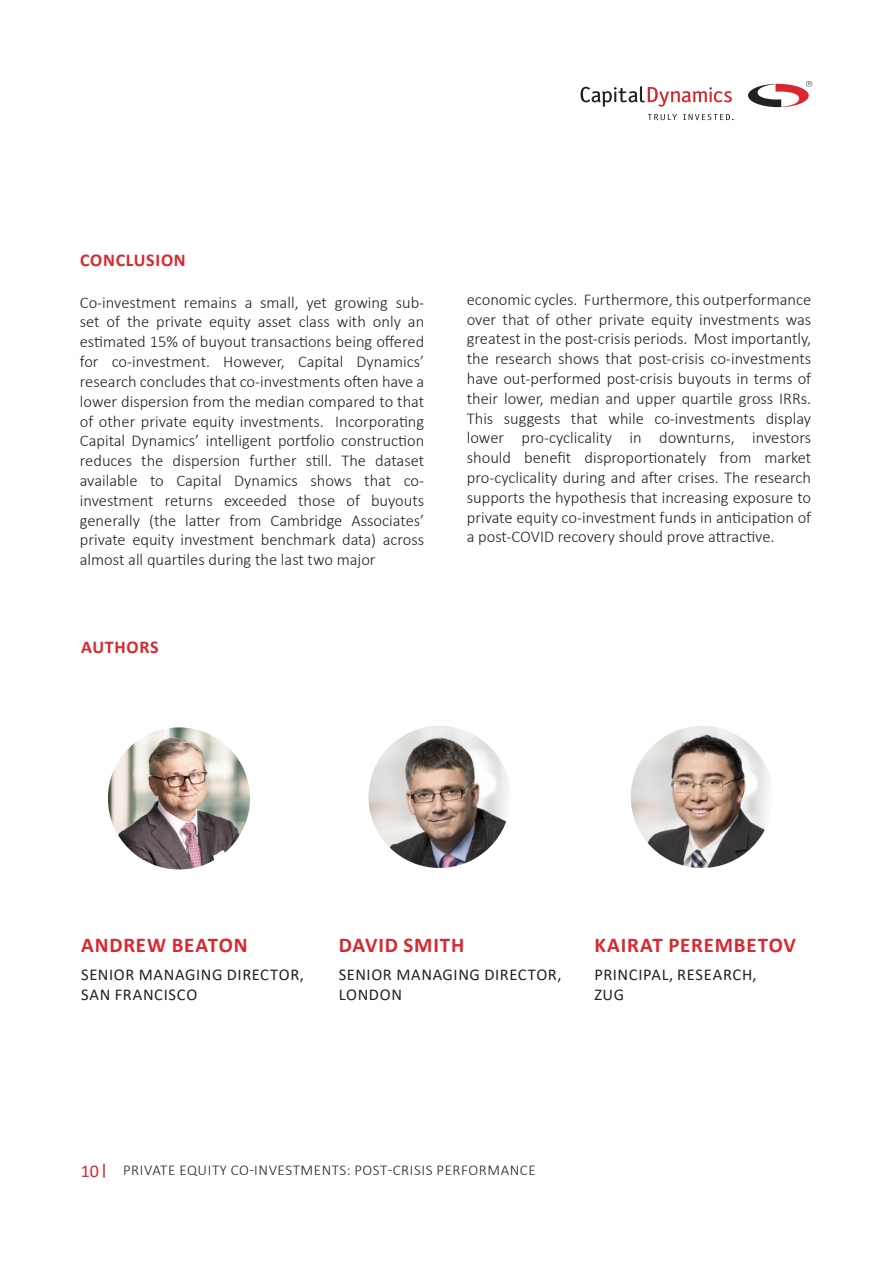
<style>
.page{position:relative;width:893px;height:1263px;background:#fff}
.page>*{position:absolute;margin:0;border:0;box-sizing:border-box;transform-origin:0 0}
.t1{font:700 21px "Calibri";letter-spacing:.035em;color:#d8282f}
.t2{font:700 18px "Calibri";letter-spacing:.04em;color:#d8282f}
.t3{font:700 18px "Calibri";letter-spacing:.04em;color:#d9272e}
.t4{font:18px "Calibri";color:#d8282f}
.t5{font:17.85px "Calibri";color:#000}
.t6{font:300 16.5px/19.8px "Calibri";color:#222;text-align:justify}
.t7{font:16.5px/19.8px "Calibri";letter-spacing:.04em;color:#222}
.t8{font:300 15px "Calibri";letter-spacing:.04em;color:#222}
</style>
<div class="page">
<img style="left:108px;top:727px;width:142px;height:142px;border-radius:71px">
<img style="left:368px;top:726px;width:143px;height:142px;border-radius:71px">
<img style="left:631px;top:726px;width:142px;height:142px;border-radius:71px">
<svg style="left:103px;top:1163px;width:2px;height:15px"></svg>
<svg style="left:580px;top:86px;width:152px;height:21px"></svg>
<svg style="left:748px;top:81px;width:64px;height:26px"></svg>
<svg style="left:648px;top:114px;width:29px;height:6px"></svg>
<svg style="left:683px;top:114px;width:51px;height:6px"></svg>
<p class="t2" style="left:80px;top:248px;width:107px">CONCLUSION</p>
<p class="t6" style="left:80px;top:292px;width:346px">Co-investment remains a small, yet growing sub&shy;set of the private equity asset class with only an estimated 15% of buyout transactions being offered for co-investment. However, Capital Dynamics’ research concludes that co-investments often have a lower dispersion from the median compared to that of other private equity investments. Incorporating Capital Dynamics’ intelligent portfolio construction reduces the dispersion further still. The dataset available to Capital Dynamics shows that co&shy;investment returns exceeded those of buyouts generally (the latter from Cambridge Associates’ private equity investment benchmark data) across almost all quartiles during the last two major</p>
<p class="t6" style="left:467px;top:289px;width:346px">economic cycles. Furthermore, this outperformance over that of other private equity investments was greatest in the post-crisis periods. Most importantly, the research shows that post-crisis co-investments have out-performed post-crisis buyouts in terms of their lower, median and upper quartile gross IRRs.<br>This suggests that while co-investments display lower pro-cyclicality in downturns, investors should benefit disproportionately from market pro-cyclicality during and after crises. The research supports the hypothesis that increasing exposure to private equity co-investment funds in anticipation of a post-COVID recovery should prove attractive.</p>
<p class="t3" style="left:81px;top:634px;width:79px">AUTHORS</p>
<p class="t1" style="left:81px;top:930px;width:168px">ANDREW BEATON</p>
<p class="t7" style="left:81px;top:964px;width:224px">SENIOR MANAGING DIRECTOR,<br>SAN FRANCISCO</p>
<p class="t1" style="left:339px;top:930px;width:127px">DAVID SMITH</p>
<p class="t7" style="left:339px;top:964px;width:224px">SENIOR MANAGING DIRECTOR,<br>LONDON</p>
<p class="t1" style="left:594px;top:930px;width:203px">KAIRAT PEREMBETOV</p>
<p class="t7" style="left:594px;top:964px;width:164px">PRINCIPAL, RESEARCH,<br>ZUG</p>
<p class="t5" style="left:126px;top:955px;width:99px">San Francisco</p>
<p class="t5" style="left:410px;top:955px;width:56px">London</p>
<p class="t5" style="left:689px;top:955px;width:28px">Zug</p>
<p class="t5" style="left:129px;top:955px;width:99px">San Francisco</p>
<p class="t5" style="left:413px;top:955px;width:56px">London</p>
<p class="t5" style="left:693px;top:955px;width:28px">Zug</p>
<p class="t4" style="left:81px;top:1159px;width:20px">10</p>
<p class="t8" style="left:123px;top:1161px;width:414px">PRIVATE EQUITY CO-INVESTMENTS: POST-CRISIS PERFORMANCE</p>
</div>
